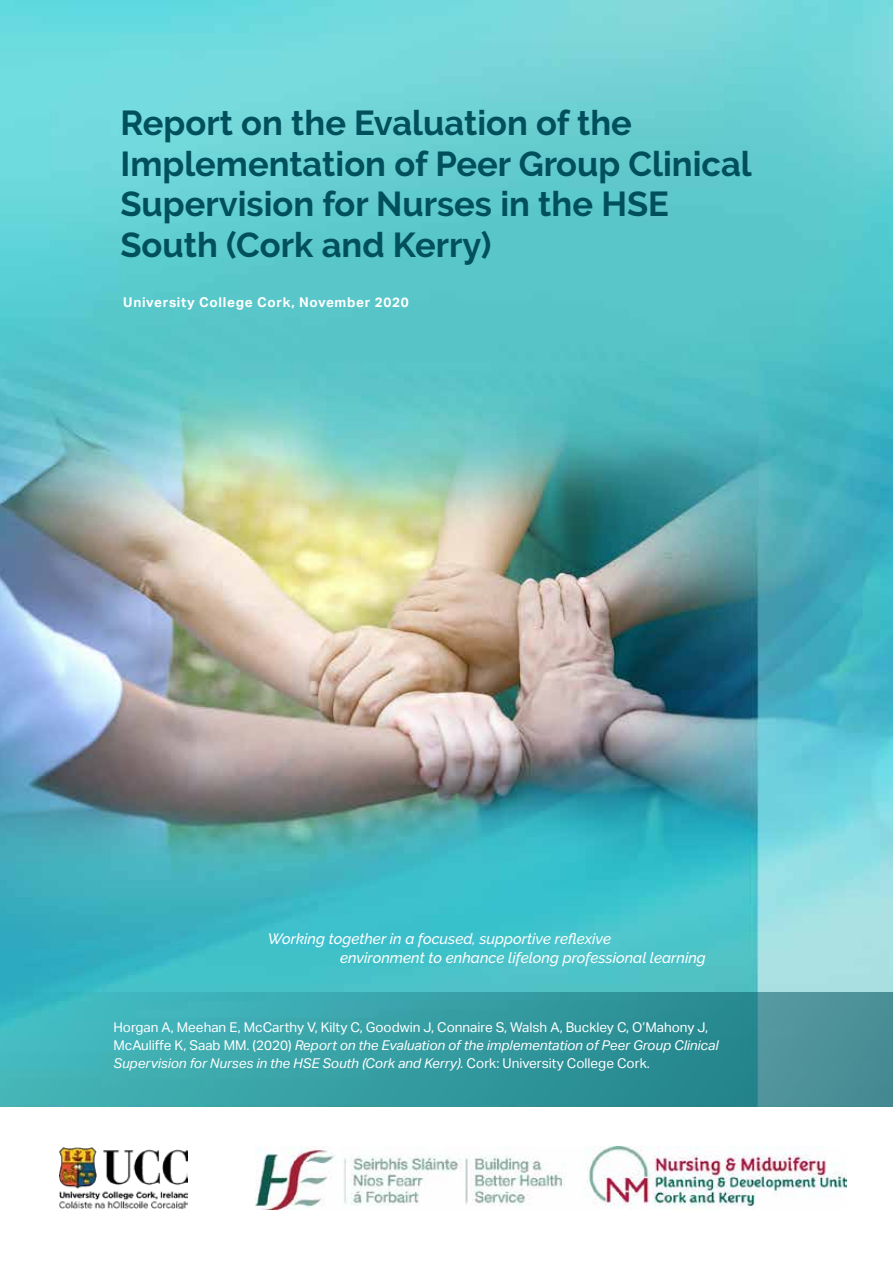
<style>
.page{position:relative;width:893px;height:1263px;background:#fff}
.page>*{position:absolute;margin:0;border:0;box-sizing:border-box;transform-origin:0 0}
.t1{font:700 34.5px/40.5px "Raleway";color:#004f5c}
.t2{font:italic 500 15px/19.5px "Raleway";color:#fff}
.t3{font:13.5px/18px "Aktiv Grotesk";color:#fff}
.t4{font:700 13.5px "Aktiv Grotesk";letter-spacing:.05em;color:#fff}
.s1{font-style:italic}
</style>
<div class="page">
<img style="left:0;top:0;width:893px;height:992px">
<img style="left:60px;top:1147px;width:127px;height:61px">
<img style="left:255px;top:1146px;width:592px;height:64px">
<svg style="left:0;top:992px;width:893px;height:115px;background:#399ea3"></svg>
<h1 class="t1" style="left:120px;top:103px;width:633px">Report on the Evaluation of the<br>Implementation of Peer Group Clinical<br>Supervision for Nurses in the HSE<br>South (Cork and Kerry)</h1>
<p class="t4" style="left:123px;top:294px;width:287px">University College Cork, November 2020</p>
<p class="t2" style="left:340px;top:929px;width:367px;text-indent:-72px">Working together in a focused, supportive reflexive<br>environment to enhance lifelong professional learning</p>
<p class="t3" style="left:113px;top:1019px;width:606px">Horgan A, Meehan E, McCarthy V, Kilty C, Goodwin J, Connaire S, Walsh A, Buckley C, O’Mahony J,<br>McAuliffe K, Saab MM. (2020) <span class="s1">Report on the Evaluation of the implementation of Peer Group Clinical<br>Supervision for Nurses in the HSE South (Cork and Kerry).</span> Cork: University College Cork.</p>
</div>
